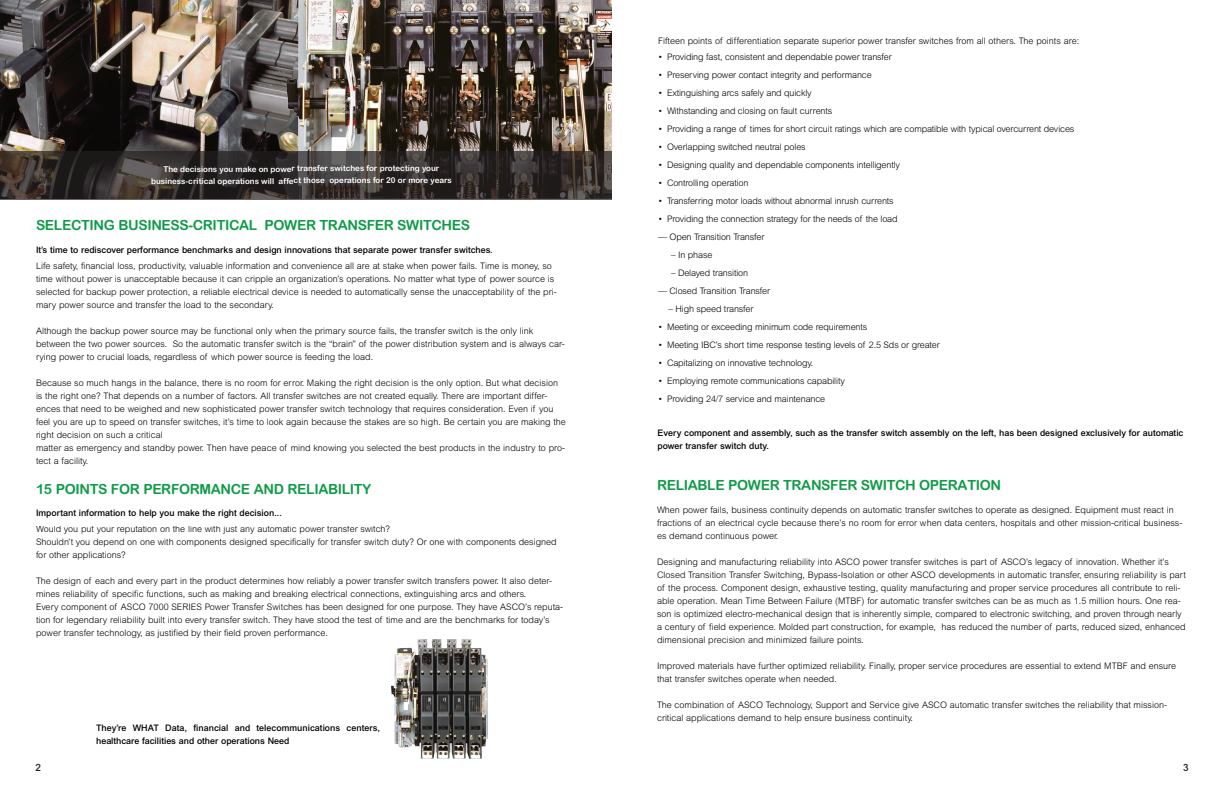
<style>
.page{position:relative;width:1224px;height:792px;background:#fff}
.page>*{position:absolute;margin:0;border:0;box-sizing:border-box;transform-origin:0 0}
.t1{font:700 14px "Arial Rounded MT Pro";letter-spacing:-.025em;color:#109b48}
.t2{font:500 10px "Arial MT Pro";color:#231f20}
.ASCO_body_copy{font:300 9px/13px "Arial MT Pro";color:#000}
.ASCO_body_copy-2{font:500 9px/13px "Arial MT Pro";color:#000}
.ASCO_captions{font:8px "Arial Rounded MT Bold";letter-spacing:-.005em;color:#fff}
.s1{color:#231f20}
</style>
<div class="page">
<img style="left:0;top:0;width:286px;height:151px">
<img style="left:286px;top:0;width:326px;height:151px">
<svg style="left:0;top:151px;width:612px;height:49px;background:#36312f"></svg>
<img style="left:391px;top:639px;width:71px;height:107px">
<p class="ASCO_captions" style="left:163px;top:164px;width:278px">The decisions you make on power transfer switches for protecting your</p>
<p class="ASCO_captions" style="left:151px;top:176px;width:302px">business-critical operations will affect those operations for 20 or more years</p>
<p class="t1" style="left:36px;top:216px;width:436px">SELECTING BUSINESS-CRITICAL POWER TRANSFER SWITCHES</p>
<p class="ASCO_body_copy-2" style="left:36px;top:243px;width:458px">It’s time to rediscover performance benchmarks and design innovations that separate power transfer switches<span class="s1">.</span></p>
<p class="ASCO_body_copy" style="left:36px;top:260px;width:522px">Life safety, financial loss, productivity, valuable information and convenience all are at stake when power fails. Time is money, so time without power is unacceptable because it can cripple an organization’s operations. No matter what type of power source is selected for backup power protection, a reliable electrical device is needed to automatically sense the unacceptability of the pri&shy;mary power source and transfer the load to the secondary.</p>
<p class="ASCO_body_copy" style="left:36px;top:325px;width:530px">Although the backup power source may be functional only when the primary source fails, the transfer switch is the only link between the two power sources. So the automatic transfer switch is the “brain” of the power distribution system and is always car&shy;rying power to crucial loads, regardless of which power source is feeding the load.</p>
<p class="ASCO_body_copy" style="left:36px;top:377px;width:531px">Because so much hangs in the balance, there is no room for error. Making the right decision is the only option. But what decision is the right one? That depends on a number of factors. All transfer switches are not created equally. There are important differ&shy;ences that need to be weighed and new sophisticated power transfer switch technology that requires consideration. Even if you feel you are up to speed on transfer switches, it’s time to look again because the stakes are so high. Be certain you are making the right decision on such a critical<br>matter as emergency and standby power. Then have peace of mind knowing you selected the best products in the industry to pro&shy;tect a facility.</p>
<p class="t1" style="left:36px;top:481px;width:337px">15 POINTS FOR PERFORMANCE AND RELIABILITY</p>
<p class="ASCO_body_copy" style="left:36px;top:523px;width:356px">Would you put your reputation on the line with just any automatic power transfer switch?</p>
<p class="ASCO_body_copy" style="left:36px;top:536px;width:522px">Shouldn’t you depend on one with components designed specifically for transfer switch duty? Or one with components designed for other applications?</p>
<p class="ASCO_body_copy" style="left:36px;top:575px;width:518px">The design of each and every part in the product determines how reliably a power transfer switch transfers power. It also deter&shy;mines reliability of specific functions, such as making and breaking electrical connections, extinguishing arcs and others.</p>
<p class="ASCO_body_copy" style="left:36px;top:601px;width:529px">Every component of ASCO 7000 SERIES Power Transfer Switches has been designed for one purpose. They have ASCO’s reputa&shy;tion for legendary reliability built into every transfer switch. They have stood the test of time and are the benchmarks for today’s power transfer technology, as justified by their field proven performance.</p>
<p class="ASCO_body_copy-2" style="left:36px;top:507px;width:247px">Important information to help you make the right decision...</p>
<p class="ASCO_body_copy-2" style="left:96px;top:722px;width:285px">They’re WHAT Data, financial and telecommunications centers, healthcare facilities and other operations Need</p>
<p class="ASCO_body_copy" style="left:658px;top:34px;width:423px">Fifteen points of differentiation separate superior power transfer switches from all others. The points are:</p>
<p class="ASCO_body_copy" style="left:658px;top:51px;width:235px">• Providing fast, consistent and dependable power transfer</p>
<p class="ASCO_body_copy" style="left:658px;top:69px;width:215px">• Preserving power contact integrity and performance</p>
<p class="ASCO_body_copy" style="left:658px;top:87px;width:155px">• Extinguishing arcs safely and quickly</p>
<p class="ASCO_body_copy" style="left:658px;top:105px;width:176px">• Withstanding and closing on fault currents</p>
<p class="ASCO_body_copy" style="left:658px;top:123px;width:418px">• Providing a range of times for short circuit ratings which are compatible with typical overcurrent devices</p>
<p class="ASCO_body_copy" style="left:658px;top:141px;width:149px">• Overlapping switched neutral poles</p>
<p class="ASCO_body_copy" style="left:658px;top:159px;width:244px">• Designing quality and dependable components intelligently</p>
<p class="ASCO_body_copy" style="left:658px;top:177px;width:92px">• Controlling operation</p>
<p class="ASCO_body_copy" style="left:658px;top:195px;width:237px">• Transferring motor loads without abnormal inrush currents</p>
<p class="ASCO_body_copy" style="left:658px;top:213px;width:241px">• Providing the connection strategy for the needs of the load</p>
<p class="ASCO_body_copy" style="left:658px;top:231px;width:108px">— Open Transition Transfer</p>
<p class="ASCO_body_copy" style="left:671px;top:249px;width:43px">– In phase</p>
<p class="ASCO_body_copy" style="left:671px;top:267px;width:79px">– Delayed transition</p>
<p class="ASCO_body_copy" style="left:658px;top:285px;width:114px">— Closed Transition Transfer</p>
<p class="ASCO_body_copy" style="left:668px;top:303px;width:86px">– High speed transfer</p>
<p class="ASCO_body_copy" style="left:658px;top:321px;width:211px">• Meeting or exceeding minimum code requirements</p>
<p class="ASCO_body_copy" style="left:658px;top:339px;width:283px">• Meeting IBC’s short time response testing levels of 2.5 Sds or greater</p>
<p class="ASCO_body_copy" style="left:658px;top:357px;width:157px">• Capitalizing on innovative technology.</p>
<p class="ASCO_body_copy" style="left:658px;top:375px;width:188px">• Employing remote communications capability</p>
<p class="ASCO_body_copy" style="left:658px;top:393px;width:169px">• Providing 24/7 service and maintenance</p>
<p class="ASCO_body_copy-2" style="left:658px;top:426px;width:527px">Every component and assembly, such as the transfer switch assembly on the left, has been designed exclusively for automatic power transfer switch duty.</p>
<p class="t1" style="left:657px;top:476px;width:346px">RELIABLE POWER TRANSFER SWITCH OPERATION</p>
<p class="ASCO_body_copy" style="left:657px;top:503px;width:527px">When power fails, business continuity depends on automatic transfer switches to operate as designed. Equipment must react in fractions of an electrical cycle because there’s no room for error when data centers, hospitals and other mission-critical business&shy;es demand continuous power.</p>
<p class="ASCO_body_copy" style="left:657px;top:555px;width:531px">Designing and manufacturing reliability into ASCO power transfer switches is part of ASCO’s legacy of innovation. Whether it’s Closed Transition Transfer Switching, Bypass-Isolation or other ASCO developments in automatic transfer, ensuring reliability is part of the process. Component design, exhaustive testing, quality manufacturing and proper service procedures all contribute to reli&shy;able operation. Mean Time Between Failure (MTBF) for automatic transfer switches can be as much as 1.5 million hours. One rea&shy;son is optimized electro-mechanical design that is inherently simple, compared to electronic switching, and proven through nearly a century of field experience. Molded part construction, for example, has reduced the number of parts, reduced sized, enhanced dimensional precision and minimized failure points.</p>
<p class="ASCO_body_copy" style="left:657px;top:659px;width:521px">Improved materials have further optimized reliability. Finally, proper service procedures are essential to extend MTBF and ensure that transfer switches operate when needed.</p>
<p class="ASCO_body_copy" style="left:657px;top:698px;width:512px">The combination of ASCO Technology, Support and Service give ASCO automatic transfer switches the reliability that mission&shy;critical applications demand to help ensure business continuity.</p>
<p class="t2" style="left:35px;top:762px;width:7px">2</p>
<p class="t2" style="left:1183px;top:762px;width:7px">3</p>
</div>
